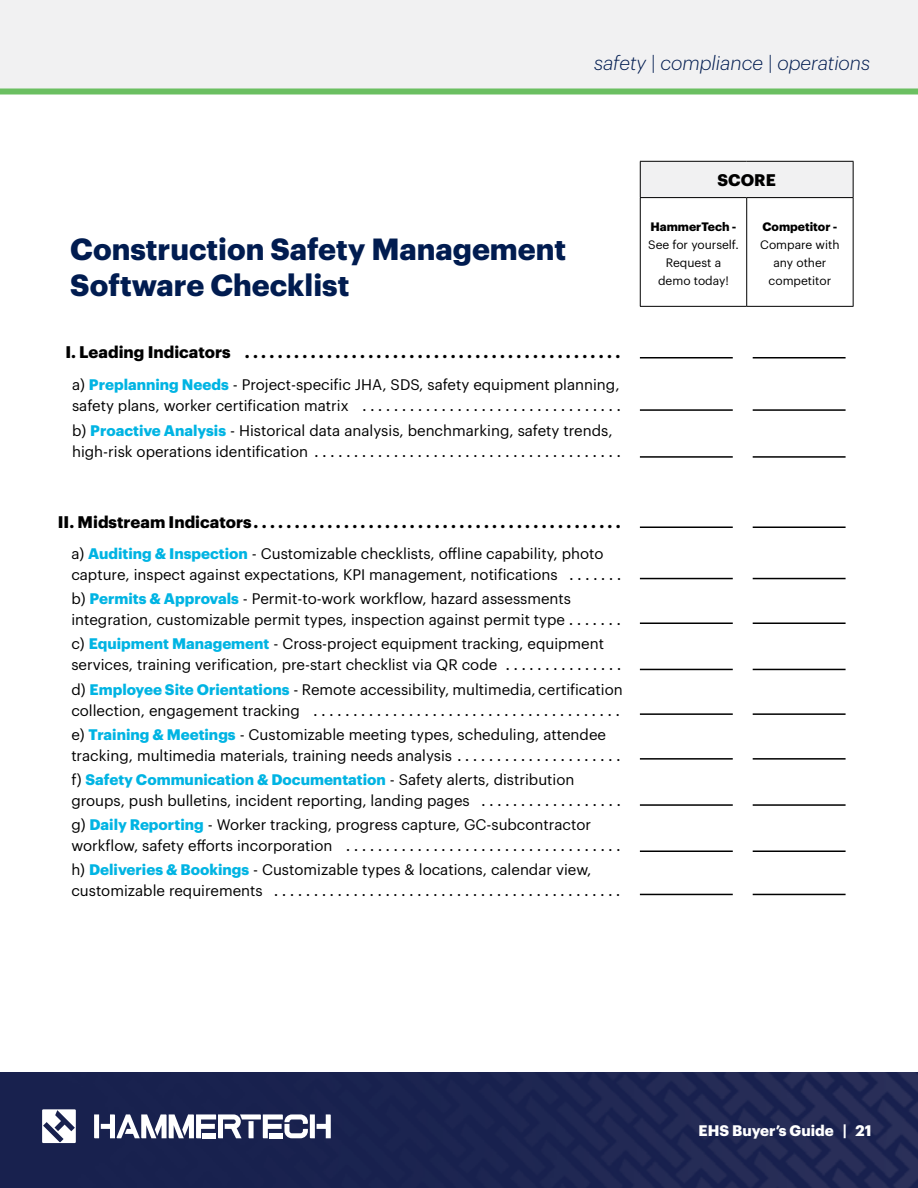
<style>
.page{position:relative;width:918px;height:1188px;background:#fff}
.page>*{position:absolute;margin:0;border:0;box-sizing:border-box;transform-origin:0 0}
.t1{font:700 30px/36px "Graphik";color:#011c50}
.t2{font:italic 300 19.5px "Graphik";color:#011c50}
.t3{font:16.5px "Graphik";color:#000}
.t4{font:700 16.5px "Graphik";color:#000}
.t5{font:15px/21px "Graphik";color:#000}
.t6{font:700 15px "Graphik";color:#fff}
.t7{font:12px/18px "Graphik";color:#000;text-align:center}
.t8{font:700 12px "Graphik";color:#000}
.s1{font-weight:700;color:#00b4e3}
.s2{font-size:16.5px}
.s3{font-size:15px}
</style>
<div class="page">
<img style="left:0;top:1072px;width:918px;height:116px">
<svg style="left:94px;top:1114px;width:237px;height:24px"></svg>
<svg style="left:42px;top:1109px;width:34px;height:34px"></svg>
<div style="left:0;top:0;width:918px;height:88px;background:#f1f1f2"></div>
<div style="left:0;top:88px;width:918px;height:6px;background:#6bbf61"></div>
<hr style="left:640px;top:357px;width:93px;height:1px;background:#000">
<hr style="left:640px;top:409px;width:93px;height:2px;background:#000">
<hr style="left:640px;top:456px;width:93px;height:2px;background:#000">
<hr style="left:640px;top:526px;width:93px;height:2px;background:#000">
<hr style="left:640px;top:578px;width:93px;height:1px;background:#000">
<hr style="left:640px;top:622px;width:93px;height:2px;background:#000">
<hr style="left:640px;top:669px;width:93px;height:1px;background:#000">
<hr style="left:640px;top:713px;width:93px;height:2px;background:#000">
<hr style="left:640px;top:758px;width:93px;height:2px;background:#000">
<hr style="left:640px;top:804px;width:93px;height:2px;background:#000">
<hr style="left:640px;top:850px;width:93px;height:2px;background:#000">
<hr style="left:640px;top:894px;width:93px;height:1px;background:#000">
<hr style="left:753px;top:357px;width:93px;height:1px;background:#000">
<hr style="left:753px;top:409px;width:93px;height:2px;background:#000">
<hr style="left:753px;top:456px;width:93px;height:2px;background:#000">
<hr style="left:753px;top:526px;width:93px;height:2px;background:#000">
<hr style="left:753px;top:578px;width:93px;height:1px;background:#000">
<hr style="left:753px;top:622px;width:93px;height:2px;background:#000">
<hr style="left:753px;top:669px;width:93px;height:1px;background:#000">
<hr style="left:753px;top:713px;width:93px;height:2px;background:#000">
<hr style="left:753px;top:758px;width:93px;height:2px;background:#000">
<hr style="left:753px;top:804px;width:93px;height:2px;background:#000">
<hr style="left:753px;top:850px;width:93px;height:2px;background:#000">
<hr style="left:753px;top:894px;width:93px;height:1px;background:#000">
<div style="left:640px;top:161px;width:213px;height:37px;background:#f1f1f2"></div>
<hr style="left:640px;top:161px;width:107px;height:1px;background:#000">
<hr style="left:640px;top:162px;width:1px;height:35px;background:#000">
<hr style="left:747px;top:161px;width:107px;height:1px;background:#000">
<hr style="left:640px;top:197px;width:107px;height:1px;background:#000">
<hr style="left:640px;top:198px;width:1px;height:108px;background:#000">
<hr style="left:747px;top:197px;width:107px;height:1px;background:#000">
<hr style="left:746px;top:198px;width:1px;height:108px;background:#000">
<hr style="left:640px;top:306px;width:107px;height:1px;background:#000">
<hr style="left:747px;top:306px;width:107px;height:1px;background:#000">
<hr style="left:853px;top:162px;width:1px;height:35px;background:#000">
<hr style="left:853px;top:198px;width:1px;height:108px;background:#000">
<h2 class="t2" style="left:594px;top:49px;width:278px">safety | compliance | operations</h2>
<h1 class="t1" style="left:70px;top:228px;width:498px">Construction Safety Management<br>Software Checklist</h1>
<p class="t4" style="left:718px;top:167px;width:60px">SCORE</p>
<p class="t8" style="left:650px;top:218px;width:88px">HammerTech -</p>
<p class="t7" style="left:648px;top:235px;width:92px">See for yourself.<br>Request a demo today!</p>
<p class="t8" style="left:762px;top:218px;width:77px">Competitor -</p>
<p class="t7" style="left:760px;top:235px;width:81px">Compare with any other competitor</p>
<p class="t4" style="left:65px;top:339px;width:556px">I. Leading Indicators ..............................................</p>
<p class="t5" style="left:72px;top:372px;width:551px">a) <span class="s1">Preplanning Needs</span> - Project-specific JHA, SDS, safety equipment planning, safety plans, worker certification matrix <span class="s2">.................................</span></p>
<p class="t5" style="left:72px;top:419px;width:542px">b) <span class="s1">Proactive Analysis</span> - Historical data analysis, benchmarking, safety trends,</p>
<p class="t3" style="left:72px;top:439px;width:550px"><span class="s3">high-risk operations identification</span> .......................................</p>
<p class="t4" style="left:58px;top:510px;width:564px">II. Midstream Indicators .............................................</p>
<p class="t5" style="left:71px;top:542px;width:552px">a) <span class="s1">Auditing &amp; Inspection</span> - Customizable checklists, offline capability, photo capture, inspect against expectations, KPI management, notifications <span class="s2">. . . . . . .</span></p>
<p class="t5" style="left:71px;top:587px;width:551px">b) <span class="s1">Permits &amp; Approvals</span> - Permit-to-work workflow, hazard assessments integration, customizable permit types, inspection against permit type <span class="s2">. . . . . . .</span></p>
<p class="t5" style="left:71px;top:632px;width:552px">c) <span class="s1">Equipment Management</span> - Cross-project equipment tracking, equipment services, training verification, pre-start checklist via QR code <span class="s2">. . . . . . . . . . . . . . .</span></p>
<p class="t5" style="left:71px;top:677px;width:553px">d) <span class="s1">Employee Site Orientations</span> - Remote accessibility, multimedia, certification</p>
<p class="t3" style="left:71px;top:697px;width:550px"><span class="s3">collection, engagement tracking</span> .......................................</p>
<p class="t5" style="left:71px;top:723px;width:551px">e) <span class="s1">Training &amp; Meetings</span> - Customizable meeting types, scheduling, attendee tracking, multimedia materials, training needs analysis <span class="s2">. . . . . . . . . . . . . . . . . . . . .</span></p>
<p class="t5" style="left:71px;top:768px;width:551px">f) <span class="s1">Safety Communication &amp; Documentation</span> - Safety alerts, distribution groups, push bulletins, incident reporting, landing pages <span class="s2">. . . . . . . . . . . . . . . . . .</span></p>
<p class="t5" style="left:71px;top:813px;width:551px">g) <span class="s1">Daily Reporting</span> - Worker tracking, progress capture, GC-subcontractor workflow, safety efforts incorporation <span class="s2">...................................</span></p>
<p class="t5" style="left:71px;top:858px;width:522px">h) <span class="s1">Deliveries &amp; Bookings</span> - Customizable types &amp; locations, calendar view,</p>
<p class="t3" style="left:71px;top:878px;width:551px"><span class="s3">customizable requirements</span> ............................................</p>
<p class="t6" style="left:699px;top:1119px;width:174px">EHS Buyer’s Guide | 21</p>
</div>
